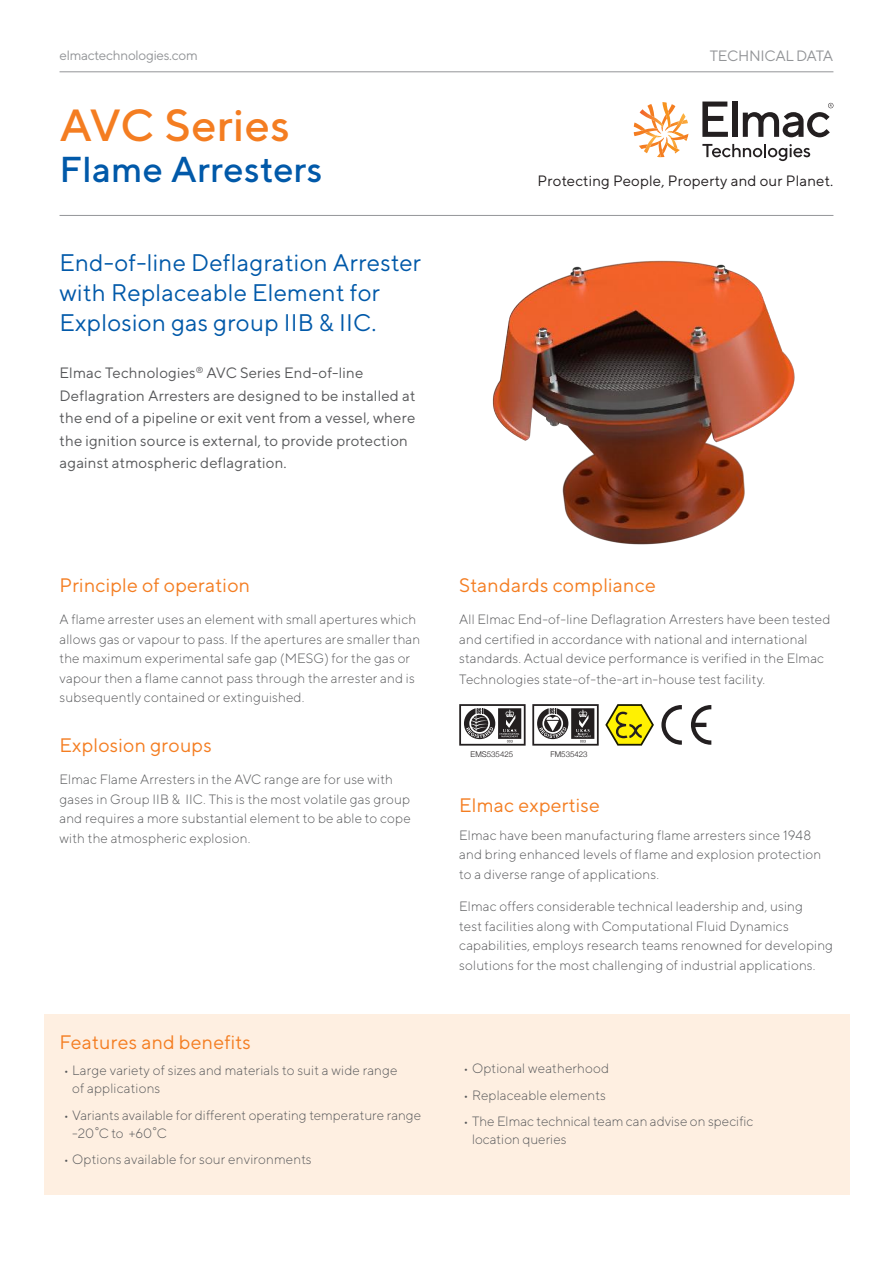
<style>
.page{position:relative;width:893px;height:1263px;background:#fff}
.page>*{position:absolute;margin:0;border:0;box-sizing:border-box;transform-origin:0 0}
.Title_Large{font:500 45px "TT Norms";letter-spacing:.01em;color:#f47d21}
.Title_small{font:500 36px "TT Norms";letter-spacing:.01em;color:#0159a9}
.t1{font:24px/30px "TT Norms";letter-spacing:.01em;color:#0159a9}
.Sub_Header{font:19.5px "TT Norms";letter-spacing:.01em;color:#f47d21}
.Intro_Body{font:15px/22.5px "TT Norms";letter-spacing:.01em;color:#57585a}
.Sub_Header-2{font:15px "TT Norms";letter-spacing:.01em;color:#231f20}
.t2{font:15px "TT Norms";letter-spacing:-.02em;color:#939598}
.Body{font:300 13.5px/19.5px "TT Norms";letter-spacing:.01em;color:#57585a}
.t3{font:13.5px "TT Norms";letter-spacing:-.02em;color:#939598}
.t4{font:300 7.95px "Helvetica Neue";color:#231f20}
.s1{font-family:"Montserrat"}
</style>
<div class="page">
<hr style="left:60px;top:71px;width:773px;height:1px;background:#939598">
<div style="left:44px;top:1014px;width:805px;height:181px;background:#feefe1"></div>
<svg style="left:459px;top:704px;width:67px;height:42px"></svg>
<svg style="left:532px;top:704px;width:67px;height:42px"></svg>
<svg style="left:605px;top:704px;width:49px;height:42px"></svg>
<svg style="left:661px;top:705px;width:21px;height:40px"></svg>
<svg style="left:691px;top:705px;width:20px;height:40px"></svg>
<hr style="left:60px;top:215px;width:773px;height:1px;background:#939598">
<svg style="left:633px;top:102px;width:56px;height:56px"></svg>
<svg style="left:702px;top:102px;width:26px;height:35px"></svg>
<div style="left:732px;top:102px;width:5px;height:35px;background:#231f20"></div>
<svg style="left:743px;top:103px;width:90px;height:34px"></svg>
<svg style="left:702px;top:144px;width:108px;height:17px"></svg>
<img style="left:492px;top:260px;width:303px;height:285px">
<p class="t3" style="left:60px;top:47px;width:140px">elmactechnologies.com</p>
<p class="t2" style="left:710px;top:47px;width:125px">TECHNICAL DATA</p>
<p class="Title_Large" style="left:60px;top:98px;width:232px">AVC Series</p>
<p class="Title_small" style="left:60px;top:147px;width:264px">Flame Arresters</p>
<p class="t1" style="left:60px;top:247px;width:363px">End-of-line Deflagration Arrester with Replaceable Element for<br>Explosion gas group IIB &amp; IIC.</p>
<p class="Intro_Body" style="left:60px;top:361px;width:357px">Elmac Technologies<sup>®</sup> AVC Series End-of-line Deflagration Arresters are designed to be installed at the end of a pipeline or exit vent from a vessel, where the ignition source is external, to provide protection against atmospheric deflagration.</p>
<p class="Sub_Header-2" style="left:538px;top:171px;width:297px">Protecting People, Property and our Planet.</p>
<p class="Sub_Header" style="left:60px;top:573px;width:192px">Principle of operation</p>
<p class="Body" style="left:60px;top:610px;width:362px">A flame arrester uses an element with small apertures which allows gas or vapour to pass. If the apertures are smaller than the maximum experimental safe gap (MESG) for the gas or vapour then a flame cannot pass through the arrester and is subsequently contained or extinguished.</p>
<p class="Sub_Header" style="left:60px;top:733px;width:154px">Explosion groups</p>
<p class="Body" style="left:60px;top:769px;width:353px">Elmac Flame Arresters in the AVC range are for use with gases in Group IIB &amp; IIC. This is the most volatile gas group and requires a more substantial element to be able to cope with the atmospheric explosion.</p>
<p class="Sub_Header" style="left:60px;top:1030px;width:193px">Features and benefits</p>
<p class="Body" style="left:72px;top:1061px;width:327px;line-height:18px;text-indent:-9px">• Large variety of sizes and materials to suit a wide range of applications</p>
<p class="Body" style="left:72px;top:1105px;width:350px;line-height:18px;text-indent:-9px">• Variants available for different operating temperature range -20<span class="s1">°</span>C to +60<span class="s1">°</span>C</p>
<p class="Body" style="left:64px;top:1149px;width:249px">• Options available for sour environments</p>
<p class="Sub_Header" style="left:459px;top:573px;width:198px">Standards compliance</p>
<p class="Body" style="left:459px;top:610px;width:373px">All Elmac End-of-line Deflagration Arresters have been tested and certified in accordance with national and international standards. Actual device performance is verified in the Elmac</p>
<p class="Body" style="left:459px;top:670px;width:307px">Technologies state-of-the-art in-house test facility.</p>
<p class="t4" style="left:471px;top:748px;width:44px">EMS535425</p>
<p class="t4" style="left:551px;top:748px;width:39px">FM535423</p>
<p class="Sub_Header" style="left:459px;top:793px;width:142px">Elmac expertise</p>
<p class="Body" style="left:459px;top:825px;width:364px">Elmac have been manufacturing flame arresters since 1948 and bring enhanced levels of flame and explosion protection to a diverse range of applications.</p>
<p class="Body" style="left:459px;top:896px;width:375px">Elmac offers considerable technical leadership and, using<br>test facilities along with Computational Fluid Dynamics capabilities, employs research teams renowned for developing solutions for the most challenging of industrial applications.</p>
<p class="Body" style="left:463px;top:1059px;width:147px">• Optional weatherhood</p>
<p class="Body" style="left:463px;top:1085px;width:144px">• Replaceable elements</p>
<p class="Body" style="left:472px;top:1112px;width:283px;line-height:18px;text-indent:-9px">• The Elmac technical team can advise on specific location queries</p>
</div>
